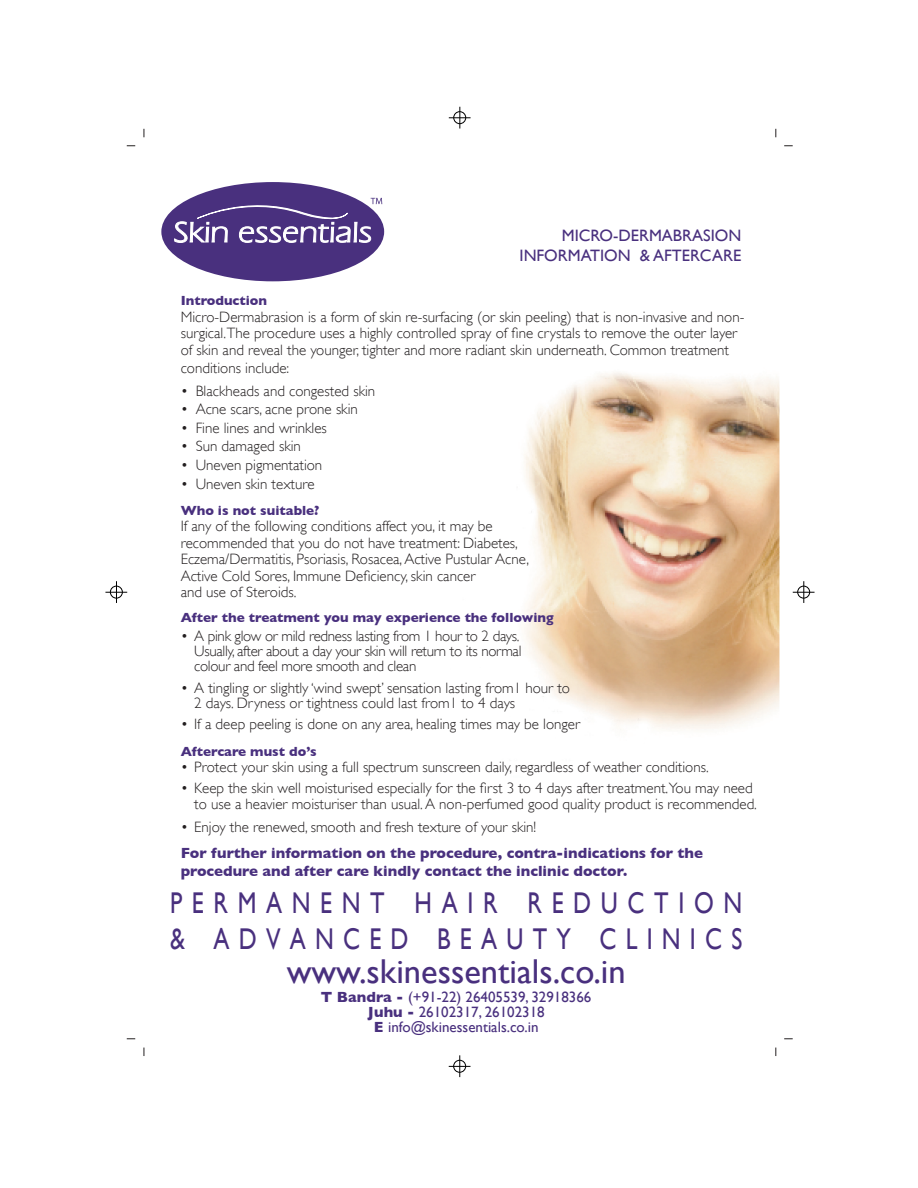
<style>
.page{position:relative;width:918px;height:1188px;background:#fff}
.page>*{position:absolute;margin:0;border:0;box-sizing:border-box;transform-origin:0 0}
.t1{font:34.5px "Gill Sans";color:#49307e}
.t2{font:30px/36px "Gill Sans";letter-spacing:.4em;color:#49307e;scale:.8 1}
.t3{font:16.5px/19.8px "Gill Sans";color:#49307e;text-align:right}
.t4{font:300 15px/16.5px "Gill Sans";color:#231f20}
.t5{font:300 15px/15px "Gill Sans";letter-spacing:-.02em;color:#231f20}
.t6{font:700 15px/18px "Gill Sans";color:#49307e}
.t7{font:15px/15px "Gill Sans";color:#49307e;text-align:center}
.t8{font:700 13.5px "Gill Sans";color:#49307e}
.s1{font-weight:700}
</style>
<div class="page">
<svg style="left:105px;top:581px;width:22px;height:22px"></svg>
<svg style="left:793px;top:581px;width:22px;height:22px"></svg>
<svg style="left:449px;top:107px;width:22px;height:22px"></svg>
<svg style="left:449px;top:1055px;width:21px;height:22px"></svg>
<div style="left:161px;top:182px;width:223px;height:99px;background:#49307e;border-radius:50%"></div>
<svg style="left:175px;top:194px;width:207px;height:51px"></svg>
<img style="left:437px;top:372px;width:343px;height:357px">
<p class="t3" style="left:520px;top:225px;width:223px">MICRO-DERMABRASION<br>INFORMATION &amp; AFTERCARE</p>
<p class="t8" style="left:181px;top:293px;width:88px">Introduction</p>
<p class="t4" style="left:181px;top:308px;width:565px">Micro-Dermabrasion is a form of skin re-surfacing (or skin peeling) that is non-invasive and non&shy;surgical.The procedure uses a highly controlled spray of fine crystals to remove the outer layer of skin and reveal the younger, tighter and more radiant skin underneath. Common treatment</p>
<p class="t4" style="left:181px;top:359px;width:110px">conditions include:</p>
<p class="t4" style="left:181px;top:382px;width:196px">• Blackheads and congested skin</p>
<p class="t4" style="left:181px;top:401px;width:179px">• Acne scars, acne prone skin</p>
<p class="t4" style="left:181px;top:419px;width:148px">• Fine lines and wrinkles</p>
<p class="t4" style="left:181px;top:438px;width:122px">• Sun damaged skin</p>
<p class="t4" style="left:181px;top:457px;width:143px">• Uneven pigmentation</p>
<p class="t4" style="left:181px;top:475px;width:135px">• Uneven skin texture</p>
<p class="t8" style="left:181px;top:502px;width:140px">Who is not suitable?</p>
<p class="t4" style="left:181px;top:518px;width:350px">If any of the following conditions affect you, it may be recommended that you do not have treatment: Diabetes, Eczema/Dermatitis, Psoriasis, Rosacea, Active Pustular Acne, Active Cold Sores, Immune Deficiency, skin cancer<br>and use of Steroids.</p>
<p class="t8" style="left:181px;top:610px;width:374px">After the treatment you may experience the following</p>
<p class="t5" style="left:194px;top:629px;width:329px;text-indent:-13px">• A pink glow or mild redness lasting from 1 hour to 2 days.<br>Usually, after about a day your skin will return to its normal colour and feel more smooth and clean</p>
<p class="t4" style="left:194px;top:680px;width:377px;line-height:15px;text-indent:-13px">• A tingling or slightly ‘wind swept’ sensation lasting from1 hour to<br>2 days. Dryness or tightness could last from1 to 4 days</p>
<p class="t4" style="left:181px;top:716px;width:401px">• If a deep peeling is done on any area, healing times may be longer</p>
<p class="t8" style="left:181px;top:743px;width:138px">Aftercare must do’s</p>
<p class="t4" style="left:181px;top:759px;width:529px">• Protect your skin using a full spectrum sunscreen daily, regardless of weather conditions.</p>
<p class="t4" style="left:181px;top:779px;width:578px;text-align:right">• Keep the skin well moisturised especially for the first 3 to 4 days after treatment.You may need to use a heavier moisturiser than usual. A non-perfumed good quality product is recommended.</p>
<p class="t4" style="left:181px;top:818px;width:357px">• Enjoy the renewed, smooth and fresh texture of your skin!</p>
<p class="t6" style="left:181px;top:844px;width:524px">For further information on the procedure, contra-indications for the procedure and after care kindly contact the inclinic doctor.</p>
<h2 class="t2" style="left:170px;top:884px;width:717px">PERMANENT HAIR REDUCTION &amp; ADVANCED BEAUTY CLINICS</h2>
<h1 class="t1" style="left:287px;top:951px;width:341px">www.skinessentials.co.in</h1>
<p class="t7" style="left:321px;top:989px;width:272px"><span class="s1">T Bandra -</span> (+91-22) 26405539, 32918366<br><span class="s1">Juhu -</span> 26102317, 26102318<br><span class="s1">E</span> info@skinessentials.co.in</p>
</div>
